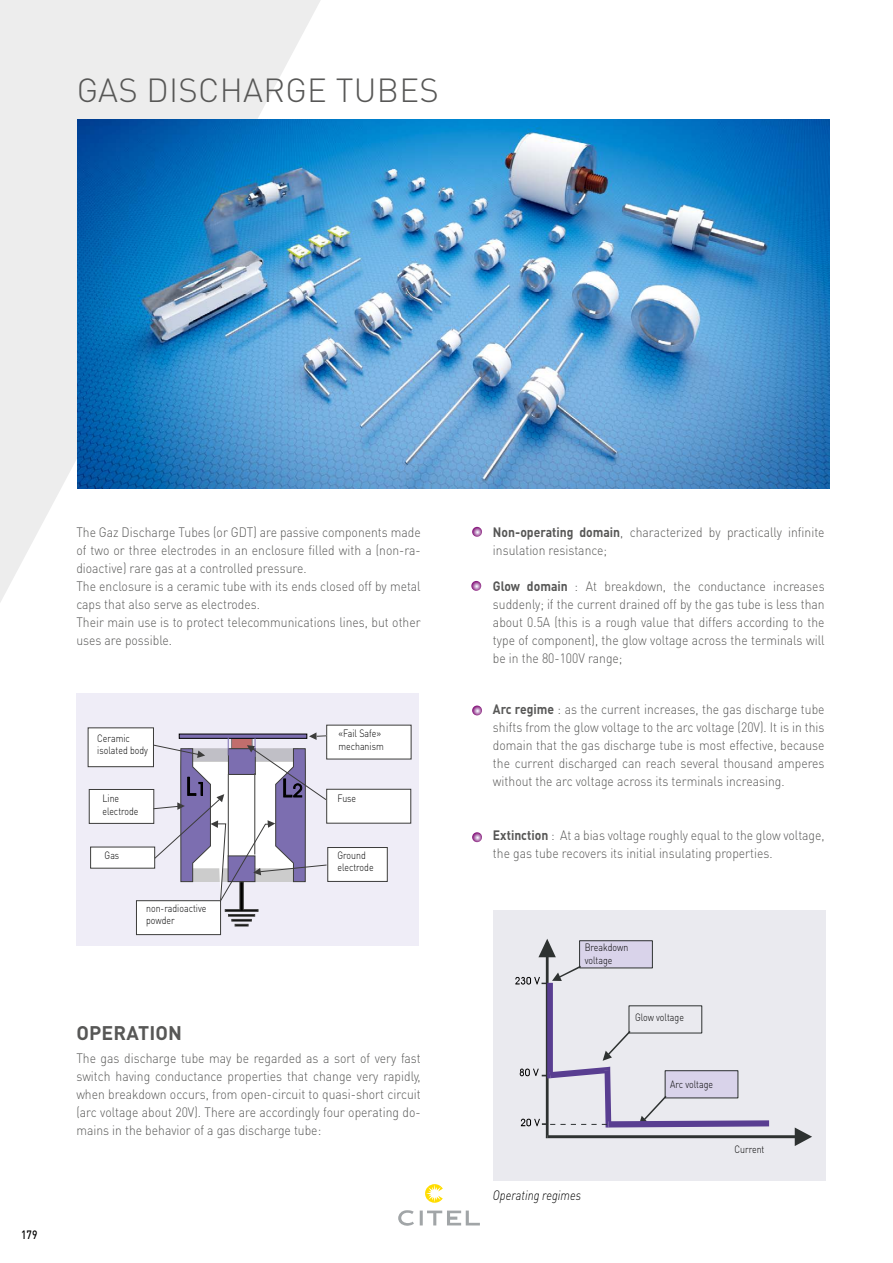
<style>
.page{position:relative;width:893px;height:1263px;background:#fff}
.page>*{position:absolute;margin:0;border:0;box-sizing:border-box;transform-origin:0 0}
.t1{font:300 33px "DIN Pro";letter-spacing:.01em;color:#575756}
.t2{font:25.35px "Avant Garde IT Cby BT";color:#000}
.t3{font:700 19.5px "DIN Pro";letter-spacing:.01em;color:#575756}
.t4{font:300 13.5px/18px "DIN Pro";color:#575756;scale:.9 1}
.t5{font:italic 300 13.5px "DIN Pro";color:#000;scale:.84 1}
.t6{font:500 12px "DIN Pro";color:#000;scale:.84 1}
.t7{font:300 10.5px/12.6px "DIN Pro";color:#000;scale:.84 1}
.s1{font-size:18.15px}
.s2{font-weight:700}
</style>
<div class="page">
<svg style="left:0;top:0;width:390px;height:946px"></svg>
<svg style="left:425px;top:1184px;width:18px;height:19px"></svg>
<svg style="left:427px;top:1210px;width:53px;height:15px"></svg>
<hr style="left:420px;top:1210px;width:3px;height:15px;background:#a1a5a7">
<svg style="left:398px;top:1210px;width:16px;height:16px"></svg>
<div style="left:76px;top:693px;width:343px;height:252px;background:#efedf7"></div>
<div style="left:493px;top:910px;width:332px;height:271px;background:#eaeaef"></div>
<svg style="left:515px;top:939px;width:297px;height:207px"></svg>
<svg style="left:475px;top:530px;width:4px;height:4px"></svg>
<div style="left:472px;top:527px;width:10px;height:10px;border:2px solid #fff;border-radius:50%"></div>
<svg style="left:474px;top:584px;width:4px;height:4px"></svg>
<div style="left:471px;top:581px;width:10px;height:10px;border:2px solid #fff;border-radius:50%"></div>
<svg style="left:474px;top:708px;width:7px;height:7px"></svg>
<div style="left:472px;top:705px;width:10px;height:10px;border:2px solid #fff;border-radius:50%"></div>
<svg style="left:475px;top:835px;width:4px;height:4px"></svg>
<div style="left:472px;top:832px;width:10px;height:10px;border:2px solid #fff;border-radius:50%"></div>
<div style="left:327px;top:725px;width:84px;height:34px;background:#fff"></div>
<div style="left:327px;top:789px;width:84px;height:34px;background:#fff"></div>
<div style="left:327px;top:789px;width:84px;height:34px;border:1px solid #3c3c3b"></div>
<div style="left:136px;top:901px;width:85px;height:33px;background:#fff"></div>
<div style="left:136px;top:901px;width:85px;height:34px;border:1px solid #3c3c3b"></div>
<div style="left:89px;top:789px;width:65px;height:34px;background:#fff"></div>
<div style="left:89px;top:789px;width:65px;height:34px;border:1px solid #3c3c3b"></div>
<div style="left:328px;top:847px;width:59px;height:34px;background:#fff"></div>
<div style="left:328px;top:847px;width:59px;height:34px;border:1px solid #3c3c3b"></div>
<div style="left:91px;top:847px;width:64px;height:21px;background:#fff"></div>
<div style="left:88px;top:728px;width:65px;height:39px;background:#fff"></div>
<div style="left:88px;top:728px;width:66px;height:39px;border:1px solid #3c3c3b"></div>
<svg style="left:153px;top:732px;width:174px;height:194px"></svg>
<img style="left:78px;top:119px;width:751px;height:369px">
<h1 class="t1" style="left:77px;top:68px;width:364px">GAS DISCHARGE TUBES</h1>
<p class="t4" style="left:76px;top:523px;width:384px">The Gaz Discharge Tubes (or GDT) are passive components made of two or three electrodes in an enclosure filled with a (non-ra&shy;dioactive) rare gas at a controlled pressure.<br>The enclosure is a ceramic tube with its ends closed off by metal caps that also serve as electrodes.<br>Their main use is to protect telecommunications lines, but other uses are possible.</p>
<p class="t7" style="left:97px;top:731px;width:62px">Ceramic isolated body</p>
<p class="t7" style="left:102px;top:792px;width:44px">Line electrode</p>
<p class="t7" style="left:105px;top:848px;width:19px">Gas</p>
<h2 class="t2" style="left:186px;top:771px;width:22px">L<span class="s1">1</span></h2>
<h2 class="t2" style="left:282px;top:772px;width:22px">L<span class="s1">2</span></h2>
<p class="t7" style="left:146px;top:901px;width:73px">non-radioactive powder</p>
<p class="t7" style="left:338px;top:727px;width:56px">«Fail Safe» mechanism</p>
<p class="t7" style="left:337px;top:792px;width:24px">Fuse</p>
<p class="t7" style="left:337px;top:848px;width:44px">Ground electrode</p>
<p class="t6" style="left:21px;top:1226px;width:21px">179</p>
<h3 class="t3" style="left:76px;top:1020px;width:107px">OPERATION</h3>
<p class="t4" style="left:76px;top:1048px;width:384px;text-align:justify">The gas discharge tube may be regarded as a sort of very fast switch having conductance properties that change very rapidly, when breakdown occurs, from open-circuit to quasi-short circuit (arc voltage about 20V). There are accordingly four operating do&shy;mains in the behavior of a gas discharge tube:</p>
<p class="t4" style="left:493px;top:523px;width:370px"><span class="s2">Non-operating domain</span>, characterized by practically infinite insulation resistance;</p>
<p class="t4" style="left:493px;top:577px;width:370px;text-align:justify"><span class="s2">Glow domain</span> : At breakdown, the conductance increases suddenly; if the current drained off by the gas tube is less than about 0.5A (this is a rough value that differs according to the type of component), the glow voltage across the terminals will be in the 80-100V range;</p>
<p class="t4" style="left:493px;top:700px;width:370px;text-align:justify"><span class="s2">Arc regime</span> : as the current increases, the gas discharge tube shifts from the glow voltage to the arc voltage (20V). It is in this domain that the gas discharge tube is most effective, because the current discharged can reach several thousand amperes without the arc voltage across its terminals increasing.</p>
<p class="t4" style="left:493px;top:826px;width:370px"><span class="s2">Extinction</span> : At a bias voltage roughly equal to the glow voltage, the gas tube recovers its initial insulating properties.</p>
<p class="t7" style="left:585px;top:941px;width:53px">Breakdown voltage</p>
<p class="t7" style="left:635px;top:1011px;width:60px">Glow voltage</p>
<p class="t7" style="left:670px;top:1077px;width:53px">Arc voltage</p>
<p class="t5" style="left:493px;top:1187px;width:106px">Operating regimes</p>
<p class="t7" style="left:734px;top:1142px;width:37px">Current</p>
</div>
